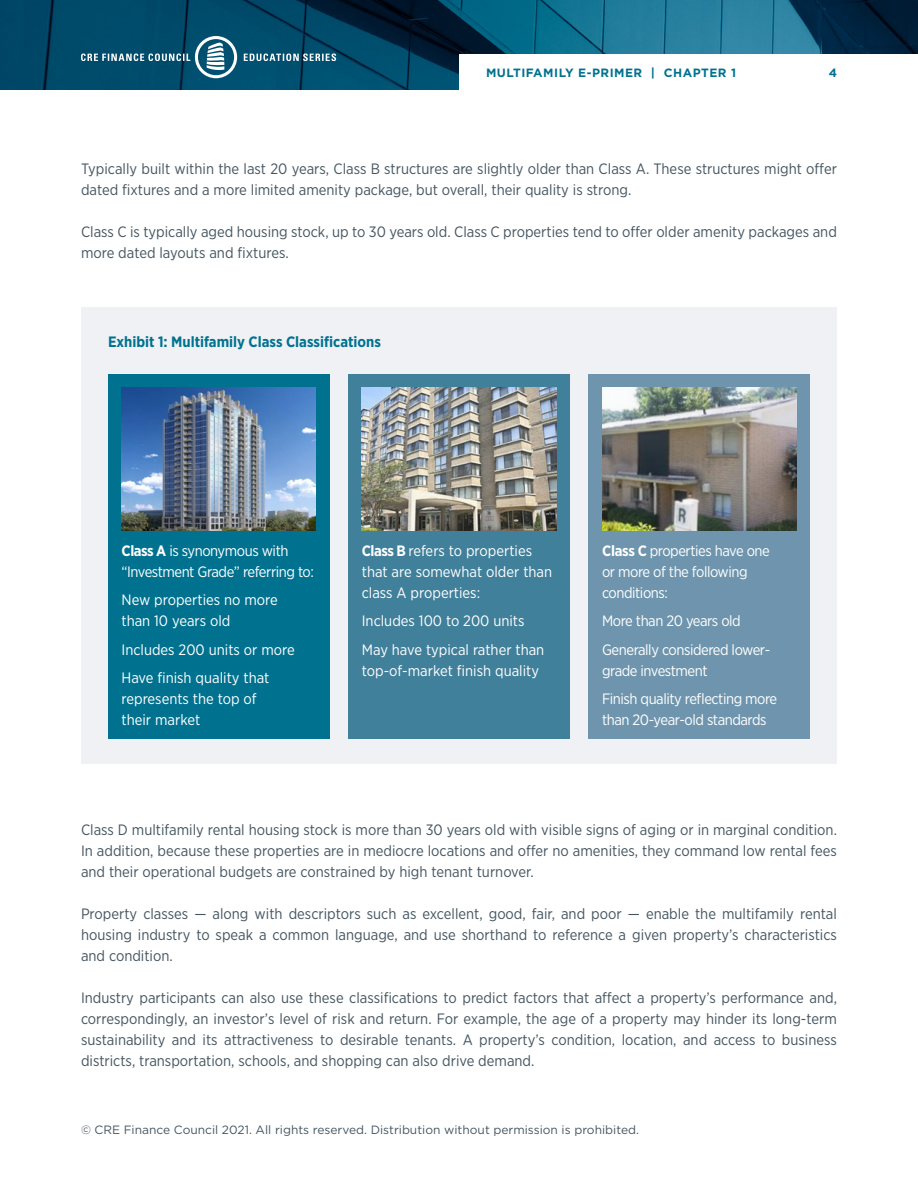
<style>
.page{position:relative;width:918px;height:1188px;background:#fff}
.page>*{position:absolute;margin:0;border:0;box-sizing:border-box;transform-origin:0 0}
.t1{font:15px/21px "Gotham Narrow";color:#455560;text-align:justify}
.t2{font:15px/21px "Gotham Narrow";color:#fff}
.t3{font:15px/21px "Gotham Narrow";letter-spacing:-.02em;color:#fff}
.t4{font:700 15px "Gotham Narrow";color:#007290}
.t5{font:12px "Gotham";color:#455560}
.t6{font:700 12px "Gotham";letter-spacing:.04em;color:#007290}
.s1{font-weight:700}
</style>
<div class="page">
<img style="left:0;top:0;width:918px;height:90px">
<div style="left:459px;top:54px;width:459px;height:36px;background:#fff"></div>
<div style="left:195px;top:36px;width:42px;height:42px;border:3px solid #fff;border-radius:50%"></div>
<svg style="left:81px;top:42px;width:255px;height:28px;background:#286883"></svg>
<div style="left:81px;top:308px;width:756px;height:456px;background:#eff1f4"></div>
<div style="left:108px;top:374px;width:221px;height:365px;background:#007290"></div>
<div style="left:348px;top:374px;width:222px;height:365px;background:#41809b"></div>
<div style="left:589px;top:374px;width:221px;height:365px;background:#6e95ad"></div>
<img style="left:122px;top:387px;width:194px;height:143px">
<img style="left:362px;top:387px;width:194px;height:143px">
<img style="left:602px;top:387px;width:194px;height:143px">
<p class="t6" style="left:486px;top:65px;width:252px">MULTIFAMILY E-PRIMER | CHAPTER 1</p>
<p class="t6" style="left:829px;top:65px;width:10px">4</p>
<p class="t1" style="left:81px;top:158px;width:757px">Typically built within the last 20 years, Class B structures are slightly older than Class A. These structures might offer dated fixtures and a more limited amenity package, but overall, their quality is strong.</p>
<p class="t1" style="left:81px;top:221px;width:757px">Class C is typically aged housing stock, up to 30 years old. Class C properties tend to offer older amenity packages and more dated layouts and fixtures.</p>
<p class="t4" style="left:108px;top:332px;width:275px">Exhibit 1: Multifamily Class Classifications</p>
<p class="t3" style="left:122px;top:540px;width:194px"><span class="s1">Class A</span> is synonymous with “Investment Grade” referring to:</p>
<p class="t2" style="left:122px;top:589px;width:158px">New properties no more than 10 years old</p>
<p class="t2" style="left:122px;top:635px;width:175px;line-height:28.5px">Includes 200 units or more<br>Have finish quality that</p>
<p class="t2" style="left:122px;top:688px;width:137px">represents the top of their market</p>
<p class="t2" style="left:362px;top:540px;width:192px"><span class="s1">Class B</span> refers to properties that are somewhat older than class A properties:</p>
<p class="t2" style="left:362px;top:606px;width:184px;line-height:28.5px">Includes 100 to 200 units<br>May have typical rather than</p>
<p class="t2" style="left:362px;top:660px;width:179px">top-of-market finish quality</p>
<p class="t3" style="left:602px;top:540px;width:169px"><span class="s1">Class C</span> properties have one or more of the following conditions:</p>
<p class="t3" style="left:602px;top:606px;width:170px;line-height:28.5px">More than 20 years old<br>Generally considered lower-</p>
<p class="t3" style="left:602px;top:656px;width:177px;line-height:28.5px">grade investment<br>Finish quality reflecting more</p>
<p class="t3" style="left:602px;top:709px;width:166px">than 20-year-old standards</p>
<p class="t1" style="left:81px;top:819px;width:758px">Class D multifamily rental housing stock is more than 30 years old with visible signs of aging or in marginal condition.<br>In addition, because these properties are in mediocre locations and offer no amenities, they command low rental fees and their operational budgets are constrained by high tenant turnover.</p>
<p class="t1" style="left:81px;top:903px;width:758px">Property classes — along with descriptors such as excellent, good, fair, and poor — enable the multifamily rental housing industry to speak a common language, and use shorthand to reference a given property’s characteristics and condition.</p>
<p class="t1" style="left:81px;top:987px;width:758px">Industry participants can also use these classifications to predict factors that affect a property’s performance and, correspondingly, an investor’s level of risk and return. For example, the age of a property may hinder its long-term sustainability and its attractiveness to desirable tenants. A property’s condition, location, and access to business districts, transportation, schools, and shopping can also drive demand.</p>
<p class="t5" style="left:81px;top:1122px;width:560px">© CRE Finance Council 2021. All rights reserved. Distribution without permission is prohibited.</p>
</div>
